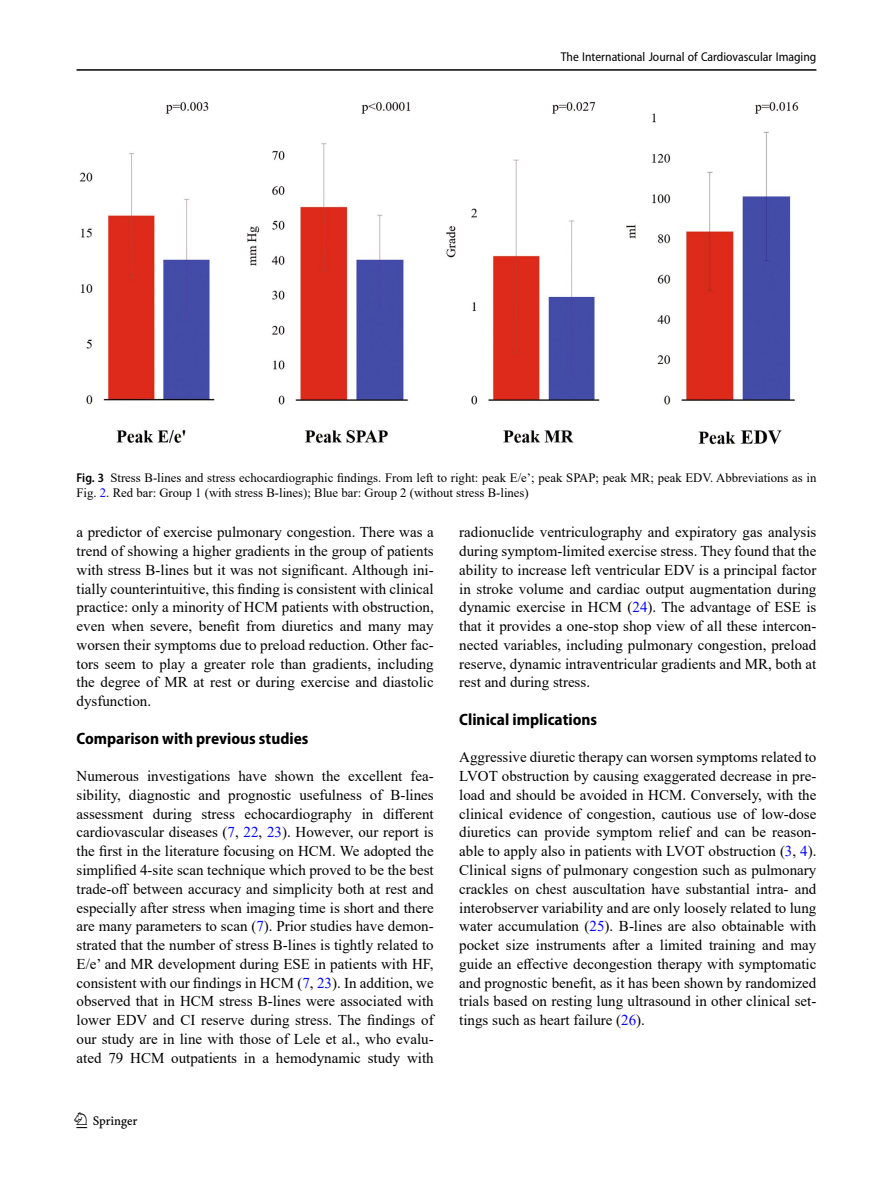
<style>
.page{position:relative;width:893px;height:1187px;background:#fff}
.page>*{position:absolute;margin:0;border:0;box-sizing:border-box;transform-origin:0 0}
.t1{font:22.5px "Springnew";color:#000}
.Head_2{font:700 semi-condensed 16.5px "Myriad Pro";color:#000}
.Body_Text{font:15px/18.8px "Times New Roman";color:#000;text-align:justify}
.Figure_Caption{font:12.75px/15px "Times New Roman";color:#000}
.t2{font:semi-condensed 12.75px "Myriad Pro";color:#000}
.s1{font-family:"Myriad Pro";font-weight:600;font-stretch:semi-condensed}
.s2{color:#00f}
</style>
<div class="page">
<hr style="left:77px;top:69px;width:739px;height:2px;background:#000">
<img style="left:79px;top:101px;width:720px;height:344px">
<p class="t2" style="left:561px;top:49px;width:257px">The International Journal of Cardiovascular Imaging</p>
<p class="Figure_Caption" style="left:77px;top:470px;width:741px"><span class="s1">Fig. 3</span> Stress B-lines and stress echocardiographic findings. From left to right: peak E/e’; peak SPAP; peak MR; peak EDV. Abbreviations as in<br>Fig. <span class="s2">2</span>. Red bar: Group 1 (with stress B-lines); Blue bar: Group 2 (without stress B-lines)</p>
<p class="Body_Text" style="left:77px;top:522px;width:359px">a predictor of exercise pulmonary congestion. There was a trend of showing a higher gradients in the group of patients with stress B-lines but it was not significant. Although ini&shy;tially counterintuitive, this finding is consistent with clinical practice: only a minority of HCM patients with obstruction, even when severe, benefit from diuretics and many may worsen their symptoms due to preload reduction. Other fac&shy;tors seem to play a greater role than gradients, including the degree of MR at rest or during exercise and diastolic dysfunction.</p>
<p class="Head_2" style="left:77px;top:728px;width:233px">Comparison with previous studies</p>
<p class="Body_Text" style="left:77px;top:766px;width:359px">Numerous investigations have shown the excellent fea&shy;sibility, diagnostic and prognostic usefulness of B-lines assessment during stress echocardiography in different cardiovascular diseases (<span class="s2">7</span>, <span class="s2">22</span>, <span class="s2">23</span>). However, our report is the first in the literature focusing on HCM. We adopted the simplified 4-site scan technique which proved to be the best trade-off between accuracy and simplicity both at rest and especially after stress when imaging time is short and there are many parameters to scan (<span class="s2">7</span>). Prior studies have demon&shy;strated that the number of stress B-lines is tightly related to E/e’ and MR development during ESE in patients with HF, consistent with our findings in HCM (<span class="s2">7</span>, <span class="s2">23</span>). In addition, we observed that in HCM stress B-lines were associated with lower EDV and CI reserve during stress. The findings of our study are in line with those of Lele et al., who evalu&shy;ated 79 HCM outpatients in a hemodynamic study with</p>
<h1 class="t1" style="left:77px;top:1107px;width:63px">1 3</h1>
<p class="Body_Text" style="left:459px;top:522px;width:359px">radionuclide ventriculography and expiratory gas analysis during symptom-limited exercise stress. They found that the ability to increase left ventricular EDV is a principal factor in stroke volume and cardiac output augmentation during dynamic exercise in HCM (<span class="s2">24</span>). The advantage of ESE is that it provides a one-stop shop view of all these intercon&shy;nected variables, including pulmonary congestion, preload reserve, dynamic intraventricular gradients and MR, both at rest and during stress.</p>
<p class="Head_2" style="left:459px;top:710px;width:139px">Clinical implications</p>
<p class="Body_Text" style="left:459px;top:747px;width:359px">Aggressive diuretic therapy can worsen symptoms related to LVOT obstruction by causing exaggerated decrease in pre&shy;load and should be avoided in HCM. Conversely, with the clinical evidence of congestion, cautious use of low-dose diuretics can provide symptom relief and can be reason&shy;able to apply also in patients with LVOT obstruction (<span class="s2">3</span>, <span class="s2">4</span>).<br>Clinical signs of pulmonary congestion such as pulmonary crackles on chest auscultation have substantial intra- and interobserver variability and are only loosely related to lung water accumulation (<span class="s2">25</span>). B-lines are also obtainable with pocket size instruments after a limited training and may guide an effective decongestion therapy with symptomatic and prognostic benefit, as it has been shown by randomized trials based on resting lung ultrasound in other clinical set&shy;tings such as heart failure (<span class="s2">26</span>).</p>
</div>
